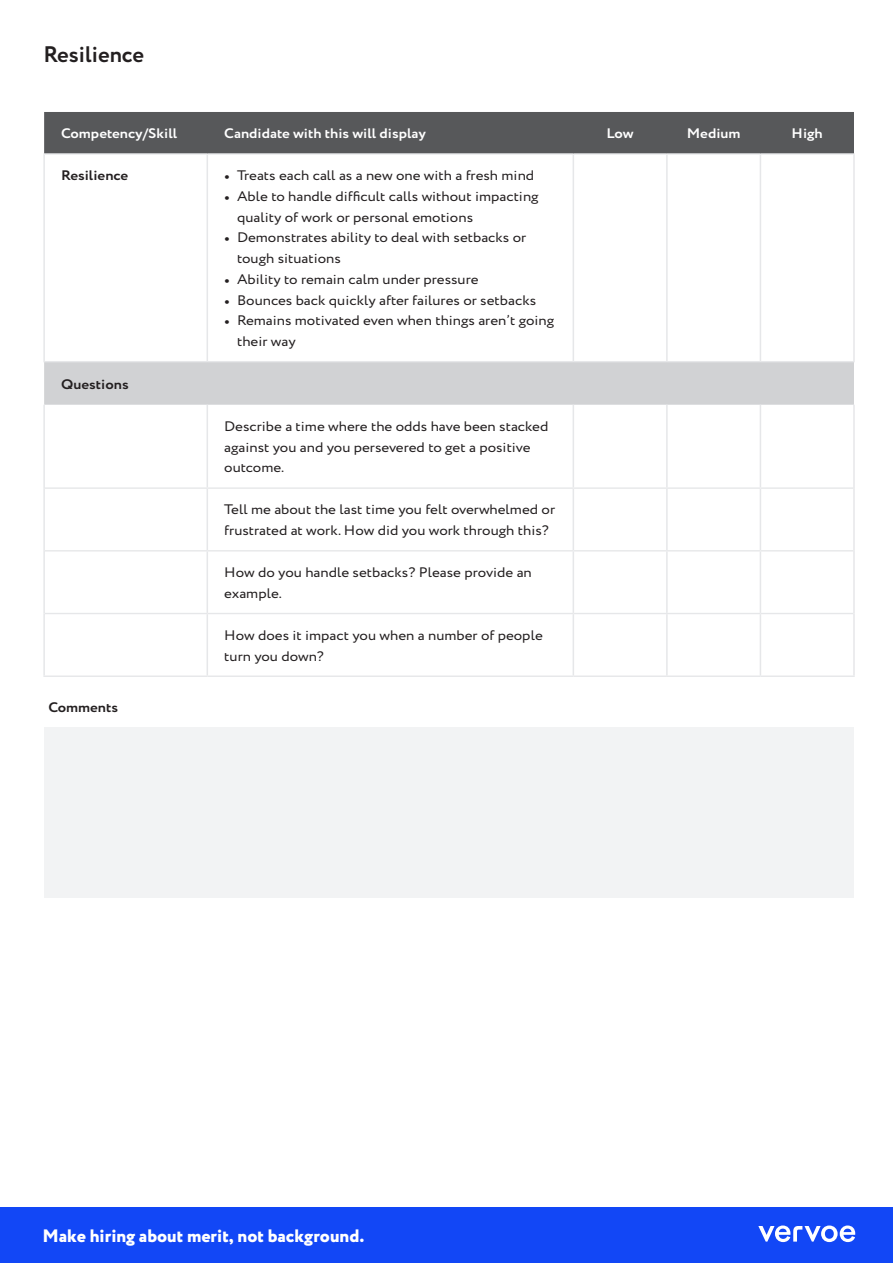
<style>
.page{position:relative;width:893px;height:1263px;background:#fff}
.page>*{position:absolute;margin:0;border:0;box-sizing:border-box;transform-origin:0 0}
.t1{font:700 22.5px "Circe";color:#231f20}
.t2{font:800 18px "Circe";color:#fff}
.t3{font:13.8px/20.7px "Circe";color:#231f20;scale:1.09 1}
.t4{font:700 13.8px "Circe";color:#fff;scale:1.09 1}
.t5{font:700 13.8px "Circe";color:#231f20;scale:1.09 1}
.s1{font-family:"Minion Pro"}
</style>
<div class="page">
<div style="left:0;top:1208px;width:893px;height:55px;background:#1247f6"></div>
<svg style="left:758px;top:1225px;width:97px;height:17px"></svg>
<div style="left:44px;top:112px;width:810px;height:41px;background:#57585a"></div>
<div style="left:44px;top:362px;width:810px;height:43px;background:#d1d2d4"></div>
<div style="left:44px;top:727px;width:810px;height:170px;background:#f2f3f4"></div>
<hr style="left:43px;top:405px;width:2px;height:83px;background:#e6e7e9">
<hr style="left:207px;top:405px;width:1px;height:82px;background:#e6e7e9">
<hr style="left:573px;top:405px;width:1px;height:82px;background:#e6e7e9">
<hr style="left:666px;top:405px;width:2px;height:82px;background:#e6e7e9">
<hr style="left:760px;top:405px;width:1px;height:82px;background:#e6e7e9">
<hr style="left:853px;top:405px;width:2px;height:83px;background:#e6e7e9">
<hr style="left:43px;top:488px;width:2px;height:63px;background:#e6e7e9">
<hr style="left:207px;top:489px;width:1px;height:61px;background:#e6e7e9">
<hr style="left:573px;top:489px;width:1px;height:61px;background:#e6e7e9">
<hr style="left:666px;top:489px;width:2px;height:61px;background:#e6e7e9">
<hr style="left:760px;top:489px;width:1px;height:61px;background:#e6e7e9">
<hr style="left:853px;top:488px;width:2px;height:63px;background:#e6e7e9">
<hr style="left:43px;top:551px;width:2px;height:62px;background:#e6e7e9">
<hr style="left:207px;top:551px;width:1px;height:62px;background:#e6e7e9">
<hr style="left:573px;top:551px;width:1px;height:62px;background:#e6e7e9">
<hr style="left:666px;top:551px;width:2px;height:62px;background:#e6e7e9">
<hr style="left:760px;top:551px;width:1px;height:62px;background:#e6e7e9">
<hr style="left:853px;top:551px;width:2px;height:62px;background:#e6e7e9">
<hr style="left:43px;top:613px;width:2px;height:62px;background:#e6e7e9">
<hr style="left:207px;top:614px;width:1px;height:61px;background:#e6e7e9">
<hr style="left:573px;top:614px;width:1px;height:61px;background:#e6e7e9">
<hr style="left:666px;top:614px;width:2px;height:61px;background:#e6e7e9">
<hr style="left:760px;top:614px;width:1px;height:61px;background:#e6e7e9">
<hr style="left:853px;top:613px;width:2px;height:62px;background:#e6e7e9">
<hr style="left:45px;top:487px;width:162px;height:2px;background:#e6e7e9">
<hr style="left:207px;top:487px;width:366px;height:2px;background:#e6e7e9">
<hr style="left:573px;top:487px;width:94px;height:2px;background:#e6e7e9">
<hr style="left:667px;top:487px;width:93px;height:2px;background:#e6e7e9">
<hr style="left:760px;top:487px;width:93px;height:2px;background:#e6e7e9">
<hr style="left:45px;top:550px;width:162px;height:1px;background:#e6e7e9">
<hr style="left:207px;top:550px;width:366px;height:1px;background:#e6e7e9">
<hr style="left:573px;top:550px;width:94px;height:1px;background:#e6e7e9">
<hr style="left:667px;top:550px;width:93px;height:1px;background:#e6e7e9">
<hr style="left:760px;top:550px;width:93px;height:1px;background:#e6e7e9">
<hr style="left:43px;top:153px;width:164px;height:2px;background:#e6e7e9">
<hr style="left:207px;top:153px;width:366px;height:2px;background:#e6e7e9">
<hr style="left:573px;top:153px;width:94px;height:2px;background:#e6e7e9">
<hr style="left:667px;top:153px;width:93px;height:2px;background:#e6e7e9">
<hr style="left:760px;top:153px;width:95px;height:2px;background:#e6e7e9">
<hr style="left:43px;top:361px;width:164px;height:1px;background:#e6e7e9">
<hr style="left:207px;top:361px;width:366px;height:1px;background:#e6e7e9">
<hr style="left:573px;top:361px;width:94px;height:1px;background:#e6e7e9">
<hr style="left:667px;top:361px;width:93px;height:1px;background:#e6e7e9">
<hr style="left:760px;top:361px;width:95px;height:1px;background:#e6e7e9">
<hr style="left:43px;top:155px;width:2px;height:206px;background:#e6e7e9">
<hr style="left:207px;top:155px;width:1px;height:206px;background:#e6e7e9">
<hr style="left:573px;top:155px;width:1px;height:206px;background:#e6e7e9">
<hr style="left:666px;top:155px;width:2px;height:206px;background:#e6e7e9">
<hr style="left:760px;top:155px;width:1px;height:206px;background:#e6e7e9">
<hr style="left:853px;top:155px;width:2px;height:206px;background:#e6e7e9">
<hr style="left:45px;top:613px;width:162px;height:1px;background:#e6e7e9">
<hr style="left:207px;top:613px;width:366px;height:1px;background:#e6e7e9">
<hr style="left:573px;top:613px;width:94px;height:1px;background:#e6e7e9">
<hr style="left:667px;top:613px;width:93px;height:1px;background:#e6e7e9">
<hr style="left:760px;top:613px;width:93px;height:1px;background:#e6e7e9">
<hr style="left:43px;top:675px;width:164px;height:2px;background:#e6e7e9">
<hr style="left:207px;top:675px;width:366px;height:2px;background:#e6e7e9">
<hr style="left:573px;top:675px;width:94px;height:2px;background:#e6e7e9">
<hr style="left:667px;top:675px;width:93px;height:2px;background:#e6e7e9">
<hr style="left:760px;top:675px;width:95px;height:2px;background:#e6e7e9">
<p class="t1" style="left:43px;top:39px;width:102px">Resilience</p>
<p class="t4" style="left:61px;top:124px;width:108px">Competency/Skill</p>
<p class="t4" style="left:224px;top:124px;width:187px">Candidate with this will display</p>
<p class="t4" style="left:606px;top:124px;width:26px">Low</p>
<p class="t4" style="left:687px;top:124px;width:51px">Medium</p>
<p class="t4" style="left:792px;top:124px;width:30px">High</p>
<p class="t5" style="left:61px;top:166px;width:63px">Resilience</p>
<p class="t3" style="left:224px;top:166px;width:286px"><span class="s1">•</span> Treats each call as a new one with a fresh mind</p>
<p class="t3" style="left:237px;top:186px;width:278px;text-indent:-13px"><span class="s1">•</span> Able to handle difficult calls without impacting quality of work or personal emotions</p>
<p class="t3" style="left:237px;top:228px;width:267px;text-indent:-13px"><span class="s1">•</span> Demonstrates ability to deal with setbacks or tough situations</p>
<p class="t3" style="left:224px;top:269px;width:235px"><span class="s1">•</span> Ability to remain calm under pressure</p>
<p class="t3" style="left:224px;top:290px;width:288px"><span class="s1">•</span> Bounces back quickly after failures or setbacks</p>
<p class="t3" style="left:237px;top:311px;width:292px;text-indent:-13px"><span class="s1">•</span> Remains motivated even when things aren’t going their way</p>
<p class="t5" style="left:61px;top:375px;width:63px">Questions</p>
<p class="t3" style="left:224px;top:416px;width:299px">Describe a time where the odds have been stacked against you and you persevered to get a positive outcome.</p>
<p class="t3" style="left:224px;top:500px;width:305px">Tell me about the last time you felt overwhelmed or frustrated at work. How did you work through this?</p>
<p class="t3" style="left:224px;top:563px;width:284px">How do you handle setbacks? Please provide an example.</p>
<p class="t3" style="left:224px;top:625px;width:294px">How does it impact you when a number of people turn you down?</p>
<p class="t5" style="left:48px;top:698px;width:66px">Comments</p>
<h2 class="t2" style="left:43px;top:1224px;width:323px">Make hiring about merit, not background.</h2>
</div>
